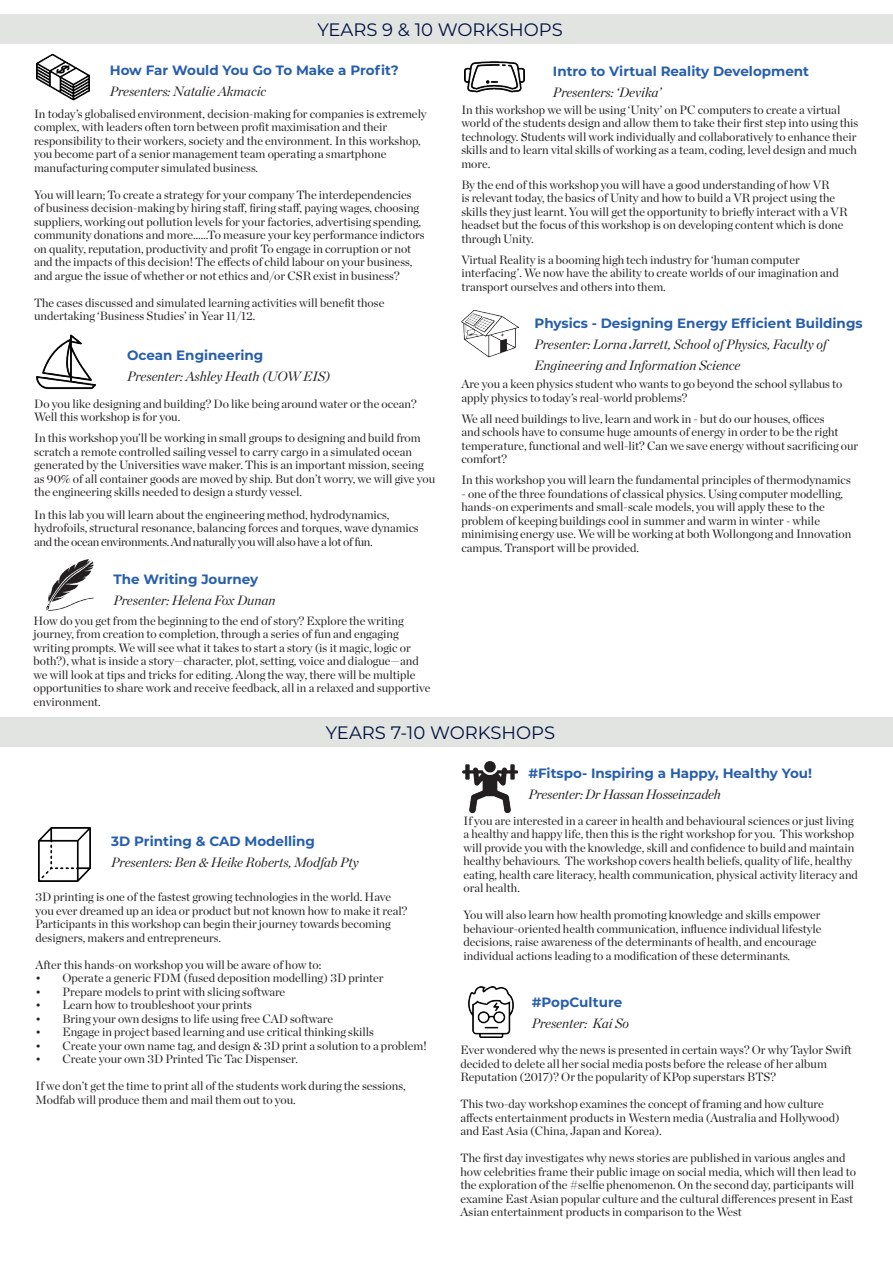
<style>
.page{position:relative;width:893px;height:1263px;background:#fff}
.page>*{position:absolute;margin:0;border:0;box-sizing:border-box;transform-origin:0 0}
.t1{font:18px "Montserrat";color:#001340}
.t2{font:italic 13.5px/21px "Chronicle Display";color:#231f20}
.t3{font:700 13.5px "Montserrat";color:#275eac}
.t4{font:12px/13.5px "Chronicle Display";color:#231f20}
</style>
<div class="page">
<img style="left:37px;top:53px;width:52px;height:48px">
<img style="left:462px;top:309px;width:56px;height:49px">
<img style="left:36px;top:334px;width:60px;height:56px">
<div style="left:0;top:14px;width:893px;height:30px;background:#e2e4e2"></div>
<img style="left:465px;top:61px;width:59px;height:32px">
<img style="left:46px;top:559px;width:48px;height:51px">
<div style="left:0;top:717px;width:893px;height:30px;background:#e2e4e2"></div>
<img style="left:462px;top:761px;width:56px;height:53px">
<img style="left:468px;top:986px;width:46px;height:51px">
<img style="left:38px;top:828px;width:53px;height:53px">
<h1 class="t1" style="left:317px;top:18px;width:247px">YEARS 9 &amp; 10 WORKSHOPS</h1>
<p class="t3" style="left:110px;top:61px;width:290px">How Far Would You Go To Make a Profit?</p>
<p class="t2" style="left:110px;top:80px;width:158px">Presenters: Natalie Akmacic</p>
<p class="t4" style="left:34px;top:106px;width:394px">In today’s globalised environment, decision-making for companies is extremely complex, with leaders often torn between profit maximisation and their responsibility to their workers, society and the environment. In this workshop, you become part of a senior management team operating a smartphone manufacturing computer simulated business.</p>
<p class="t4" style="left:34px;top:187px;width:392px">You will learn; To create a strategy for your company The interdependencies<br>of business decision-making by hiring staff, firing staff, paying wages, choosing suppliers, working out pollution levels for your factories, advertising spending, community donations and more……To measure your key performance indictors on quality, reputation, productivity and profit To engage in corruption or not and the impacts of this decision! The effects of child labour on your business, and argue the issue of whether or not ethics and/or CSR exist in business?</p>
<p class="t4" style="left:34px;top:295px;width:352px">The cases discussed and simulated learning activities will benefit those undertaking ‘Business Studies’ in Year 11/12.</p>
<p class="t3" style="left:127px;top:345px;width:138px">Ocean Engineering</p>
<p class="t2" style="left:127px;top:365px;width:205px">Presenter: Ashley Heath (UOW EIS)</p>
<p class="t4" style="left:34px;top:396px;width:384px">Do you like designing and building? Do like being around water or the ocean?<br>Well this workshop is for you.</p>
<p class="t4" style="left:34px;top:430px;width:402px">In this workshop you’ll be working in small groups to designing and build from scratch a remote controlled sailing vessel to carry cargo in a simulated ocean generated by the Universities wave maker. This is an important mission, seeing as 90% of all container goods are moved by ship. But don’t worry, we will give you the engineering skills needed to design a sturdy vessel.</p>
<p class="t4" style="left:34px;top:507px;width:386px">In this lab you will learn about the engineering method, hydrodynamics, hydrofoils, structural resonance, balancing forces and torques, wave dynamics and the ocean environments. And naturally you will also have a lot of fun.</p>
<p class="t3" style="left:114px;top:570px;width:146px">The Writing Journey</p>
<p class="t2" style="left:114px;top:589px;width:163px">Presenter: Helena Fox Dunan</p>
<p class="t4" style="left:34px;top:613px;width:398px">How do you get from the beginning to the end of story? Explore the writing journey, from creation to completion, through a series of fun and engaging writing prompts. We will see what it takes to start a story (is it magic, logic or both?), what is inside a story—character, plot, setting, voice and dialogue—and we will look at tips and tricks for editing. Along the way, there will be multiple opportunities to share work and receive feedback, all in a relaxed and supportive environment.</p>
<p class="t3" style="left:553px;top:61px;width:258px">Intro to Virtual Reality Development</p>
<p class="t2" style="left:553px;top:80px;width:110px">Presenters: ‘Devika’</p>
<p class="t4" style="left:461px;top:102px;width:399px">In this workshop we will be using ‘Unity’ on PC computers to create a virtual world of the students design and allow them to take their first step into using this technology. Students will work individually and collaboratively to enhance their skills and to learn vital skills of working as a team, coding, level design and much more.</p>
<p class="t4" style="left:461px;top:177px;width:387px">By the end of this workshop you will have a good understanding of how VR<br>is relevant today, the basics of Unity and how to build a VR project using the skills they just learnt. You will get the opportunity to briefly interact with a VR headset but the focus of this workshop is on developing content which is done through Unity.</p>
<p class="t4" style="left:461px;top:252px;width:379px">Virtual Reality is a booming high tech industry for ‘human computer interfacing’. We now have the ability to create worlds of our imagination and transport ourselves and others into them.</p>
<p class="t3" style="left:534px;top:313px;width:330px">Physics - Designing Energy Efficient Buildings</p>
<p class="t2" style="left:534px;top:332px;width:294px">Presenter: Lorna Jarrett, School of Physics, Faculty of<br>Engineering and Information Science</p>
<p class="t4" style="left:461px;top:376px;width:383px">Are you a keen physics student who wants to go beyond the school syllabus to apply physics to today’s real-world problems?</p>
<p class="t4" style="left:461px;top:411px;width:398px">We all need buildings to live, learn and work in - but do our houses, offices<br>and schools have to consume huge amounts of energy in order to be the right temperature, functional and well-lit? Can we save energy without sacrificing our comfort?</p>
<p class="t4" style="left:461px;top:472px;width:391px">In this workshop you will learn the fundamental principles of thermodynamics</p>
<p class="t4" style="left:461px;top:486px;width:391px">- one of the three foundations of classical physics. Using computer modelling, hands-on experiments and small-scale models, you will apply these to the problem of keeping buildings cool in summer and warm in winter - while minimising energy use. We will be working at both Wollongong and Innovation campus. Transport will be provided.</p>
<h1 class="t1" style="left:326px;top:720px;width:231px">YEARS 7-10 WORKSHOPS</h1>
<p class="t3" style="left:111px;top:832px;width:205px">3D Printing &amp; CAD Modelling</p>
<p class="t2" style="left:111px;top:851px;width:249px">Presenters: Ben &amp; Heike Roberts, Modfab Pty</p>
<p class="t4" style="left:36px;top:889px;width:373px">3D printing is one of the fastest growing technologies in the world. Have you ever dreamed up an idea or product but not known how to make it real?<br>Participants in this workshop can begin their journey towards becoming designers, makers and entrepreneurs.</p>
<p class="t4" style="left:36px;top:957px;width:287px">After this hands-on workshop you will be aware of how to:</p>
<p class="t4" style="left:36px;top:970px;width:350px">• Operate a generic FDM (fused deposition modelling) 3D printer</p>
<p class="t4" style="left:36px;top:984px;width:251px">• Prepare models to print with slicing software</p>
<p class="t4" style="left:36px;top:997px;width:218px">• Learn how to troubleshoot your prints</p>
<p class="t4" style="left:36px;top:1011px;width:299px">• Bring your own designs to life using free CAD software</p>
<p class="t4" style="left:36px;top:1024px;width:340px">• Engage in project based learning and use critical thinking skills</p>
<p class="t4" style="left:36px;top:1038px;width:393px">• Create your own name tag, and design &amp; 3D print a solution to a problem!</p>
<p class="t4" style="left:36px;top:1051px;width:264px">• Create your own 3D Printed Tic Tac Dispenser.</p>
<p class="t4" style="left:36px;top:1078px;width:372px">If we don’t get the time to print all of the students work during the sessions,<br>Modfab will produce them and mail them out to you.</p>
<p class="t3" style="left:528px;top:763px;width:285px">#Fitspo- Inspiring a Happy, Healthy You!</p>
<p class="t2" style="left:528px;top:783px;width:194px">Presenter: Dr Hassan Hosseinzadeh</p>
<p class="t4" style="left:463px;top:813px;width:396px">If you are interested in a career in health and behavioural sciences or just living a healthy and happy life, then this is the right workshop for you. This workshop will provide you with the knowledge, skill and confidence to build and maintain healthy behaviours. The workshop covers health beliefs, quality of life, healthy eating, health care literacy, health communication, physical activity literacy and oral health.</p>
<p class="t4" style="left:463px;top:907px;width:360px">You will also learn how health promoting knowledge and skills empower behaviour-oriented health communication, influence individual lifestyle decisions, raise awareness of the determinants of health, and encourage individual actions leading to a modification of these determinants.</p>
<p class="t3" style="left:532px;top:992px;width:92px">#PopCulture</p>
<p class="t2" style="left:532px;top:1012px;width:99px">Presenter: Kai So</p>
<p class="t4" style="left:460px;top:1042px;width:393px">Ever wondered why the news is presented in certain ways? Or why Taylor Swift decided to delete all her social media posts before the release of her album<br>Reputation (2017)? Or the popularity of KPop superstars BTS?</p>
<p class="t4" style="left:460px;top:1096px;width:381px">This two-day workshop examines the concept of framing and how culture affects entertainment products in Western media (Australia and Hollywood) and East Asia (China, Japan and Korea).</p>
<p class="t4" style="left:460px;top:1150px;width:397px">The first day investigates why news stories are published in various angles and how celebrities frame their public image on social media, which will then lead to the exploration of the #selfie phenomenon. On the second day, participants will examine East Asian popular culture and the cultural differences present in East Asian entertainment products in comparison to the West</p>
</div>
